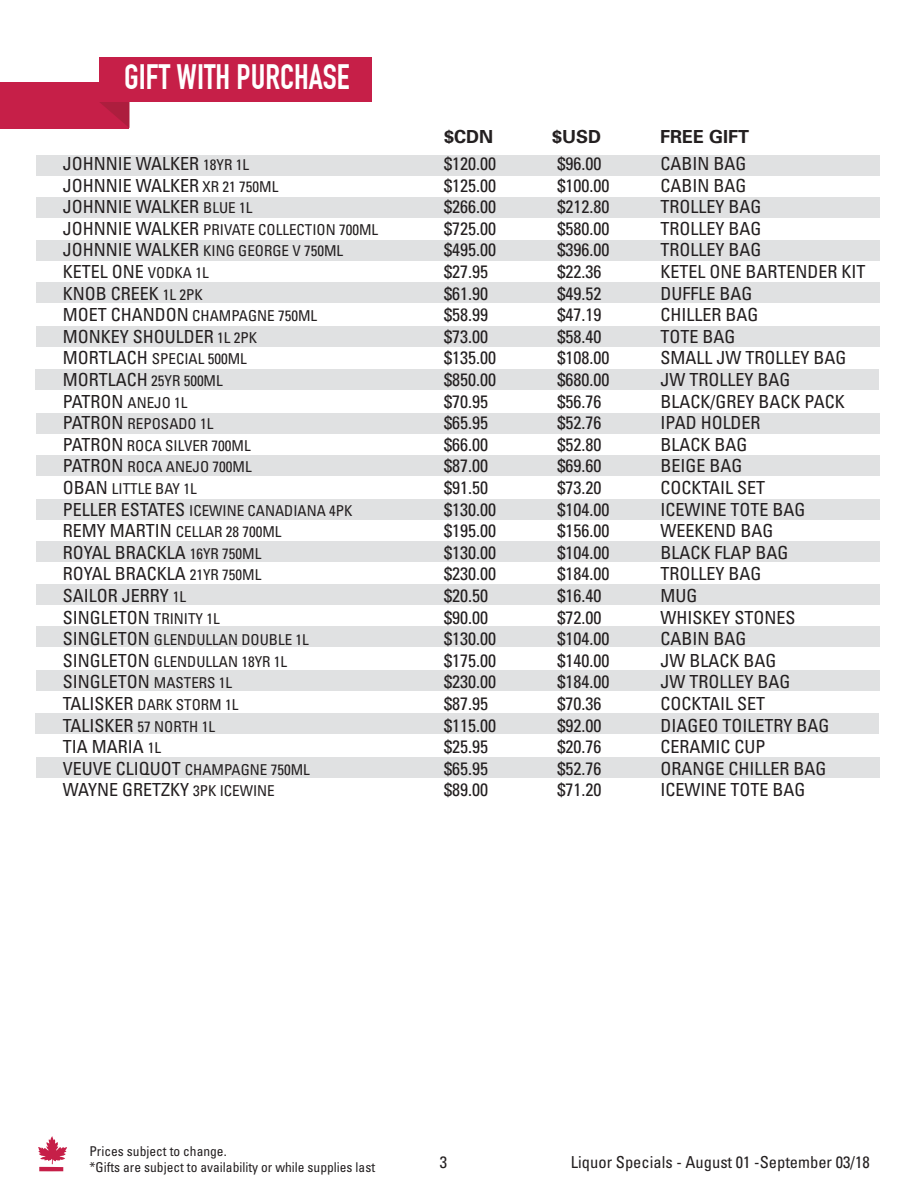
<style>
.page{position:relative;width:918px;height:1188px;background:#fff}
.page>*{position:absolute;margin:0;border:0;box-sizing:border-box;transform-origin:0 0}
.t1{font:700 34.5px "DIN Condensed";color:#fff}
.t2{font:condensed 18px/21.6px "Univers";color:#231f20}
.t3{font:700 18px "Univers";color:#231f20}
.t4{font:condensed 16.5px "Univers";color:#231f20}
.t5{font:condensed 15px/21.6px "Univers";color:#231f20}
.t6{font:condensed 13.5px/16.2px "Univers";color:#231f20}
.s1{font-size:15px}
.s2{font-size:18px}
</style>
<div class="page">
<div style="left:36px;top:155px;width:843px;height:20px;background:#e0e1e2"></div>
<div style="left:36px;top:198px;width:843px;height:20px;background:#e0e1e2"></div>
<div style="left:36px;top:240px;width:843px;height:20px;background:#e0e1e2"></div>
<div style="left:36px;top:283px;width:843px;height:20px;background:#e0e1e2"></div>
<div style="left:36px;top:327px;width:843px;height:20px;background:#e0e1e2"></div>
<div style="left:35px;top:369px;width:844px;height:21px;background:#e0e1e2"></div>
<div style="left:36px;top:413px;width:843px;height:20px;background:#e0e1e2"></div>
<div style="left:36px;top:455px;width:843px;height:21px;background:#e0e1e2"></div>
<div style="left:36px;top:499px;width:843px;height:20px;background:#e0e1e2"></div>
<div style="left:36px;top:542px;width:843px;height:20px;background:#e0e1e2"></div>
<div style="left:36px;top:584px;width:843px;height:20px;background:#e0e1e2"></div>
<div style="left:36px;top:627px;width:843px;height:20px;background:#e0e1e2"></div>
<div style="left:36px;top:671px;width:843px;height:20px;background:#e0e1e2"></div>
<div style="left:35px;top:713px;width:844px;height:21px;background:#e0e1e2"></div>
<div style="left:36px;top:757px;width:843px;height:20px;background:#e0e1e2"></div>
<hr style="left:39px;top:1167px;width:24px;height:4px;background:#c61f48">
<svg style="left:38px;top:1136px;width:29px;height:28px"></svg>
<div style="left:0;top:82px;width:129px;height:47px;background:#c61f48"></div>
<svg style="left:100px;top:102px;width:29px;height:25px"></svg>
<div style="left:99px;top:57px;width:273px;height:45px;background:#c61f48"></div>
<h1 class="t1" style="left:124px;top:57px;width:227px">GIFT WITH PURCHASE</h1>
<p class="t2" style="left:63px;top:152px;width:217px">JOHNNIE WALKER <span class="s1">18YR 1L<br></span>JOHNNIE WALKER <span class="s1">XR 21 750ML<br></span>JOHNNIE WALKER <span class="s1">BLUE 1L</span></p>
<p class="t5" style="left:63px;top:218px;width:317px"><span class="s2">JOHNNIE WALKER</span> PRIVATE COLLECTION 700ML<br><span class="s2">JOHNNIE WALKER</span> KING GEORGE V 750ML</p>
<p class="t2" style="left:63px;top:260px;width:147px">KETEL ONE <span class="s1">VODKA 1L<br></span>KNOB CREEK <span class="s1">1L 2PK</span></p>
<p class="t5" style="left:63px;top:305px;width:256px"><span class="s2">MOET CHANDON</span> CHAMPAGNE 750ML</p>
<p class="t2" style="left:63px;top:325px;width:196px">MONKEY SHOULDER <span class="s1">1L 2PK</span></p>
<p class="t5" style="left:63px;top:348px;width:291px"><span class="s2">MORTLACH</span> SPECIAL 500ML<br><span class="s2">MORTLACH</span> 25YR 500ML<br><span class="s2">PATRON</span> ANEJO 1L<br><span class="s2">PATRON</span> REPOSADO 1L<br><span class="s2">PATRON</span> ROCA SILVER 700ML<br><span class="s2">PATRON</span> ROCA ANEJO 700ML<br><span class="s2">OBAN</span> LITTLE BAY 1L<br><span class="s2">PELLER ESTATES</span> ICEWINE CANADIANA 4PK<br><span class="s2">REMY MARTIN</span> CELLAR 28 700ML</p>
<p class="t2" style="left:63px;top:541px;width:200px">ROYAL BRACKLA <span class="s1">16YR 750ML<br></span>ROYAL BRACKLA <span class="s1">21YR 750ML<br></span>SAILOR JERRY <span class="s1">1L<br></span>SINGLETON <span class="s1">TRINITY 1L</span></p>
<p class="t5" style="left:63px;top:629px;width:247px"><span class="s2">SINGLETON</span> GLENDULLAN DOUBLE 1L<br><span class="s2">SINGLETON</span> GLENDULLAN 18YR 1L</p>
<p class="t2" style="left:63px;top:671px;width:171px">SINGLETON <span class="s1">MASTERS 1L</span></p>
<p class="t5" style="left:63px;top:693px;width:177px"><span class="s2">TALISKER</span> DARK STORM 1L<br><span class="s2">TALISKER</span> 57 NORTH 1L</p>
<p class="t2" style="left:63px;top:736px;width:100px">TIA MARIA <span class="s1">1L</span></p>
<p class="t5" style="left:63px;top:758px;width:249px"><span class="s2">VEUVE CLIQUOT</span> CHAMPAGNE 750ML</p>
<p class="t2" style="left:63px;top:779px;width:213px">WAYNE GRETZKY <span class="s1">3PK ICEWINE</span></p>
<p class="t3" style="left:444px;top:125px;width:51px">$CDN</p>
<p class="t3" style="left:552px;top:125px;width:51px">$USD</p>
<p class="t3" style="left:660px;top:125px;width:91px">FREE GIFT</p>
<p class="t2" style="left:444px;top:152px;width:53px">$120.00 $125.00 $266.00 $725.00 $495.00 $27.95 $61.90 $58.99 $73.00 $135.00 $850.00 $70.95 $65.95 $66.00 $87.00 $91.50 $130.00 $195.00 $130.00 $230.00 $20.50 $90.00 $130.00 $175.00 $230.00 $87.95 $115.00 $25.95 $65.95 $89.00</p>
<p class="t2" style="left:558px;top:152px;width:53px">$96.00 $100.00 $212.80 $580.00 $396.00 $22.36 $49.52 $47.19 $58.40 $108.00 $680.00 $56.76 $52.76 $52.80 $69.60 $73.20 $104.00 $156.00 $104.00 $184.00 $16.40 $72.00 $104.00 $140.00 $184.00 $70.36 $92.00 $20.76 $52.76 $71.20</p>
<p class="t2" style="left:661px;top:152px;width:207px">CABIN BAG<br>CABIN BAG<br>TROLLEY BAG<br>TROLLEY BAG<br>TROLLEY BAG<br>KETEL ONE BARTENDER KIT<br>DUFFLE BAG<br>CHILLER BAG<br>TOTE BAG<br>SMALL JW TROLLEY BAG<br>JW TROLLEY BAG<br>BLACK/GREY BACK PACK<br>IPAD HOLDER<br>BLACK BAG<br>BEIGE BAG<br>COCKTAIL SET<br>ICEWINE TOTE BAG<br>WEEKEND BAG<br>BLACK FLAP BAG<br>TROLLEY BAG<br>MUG<br>WHISKEY STONES<br>CABIN BAG<br>JW BLACK BAG<br>JW TROLLEY BAG<br>COCKTAIL SET<br>DIAGEO TOILETRY BAG<br>CERAMIC CUP<br>ORANGE CHILLER BAG<br>ICEWINE TOTE BAG</p>
<p class="t6" style="left:89px;top:1142px;width:287px">Prices subject to change.<br>*Gifts are subject to availability or while supplies last</p>
<p class="t4" style="left:440px;top:1152px;width:9px">3</p>
<p class="t4" style="left:571px;top:1152px;width:300px">Liquor Specials - August 01 -September 03/18</p>
</div>
